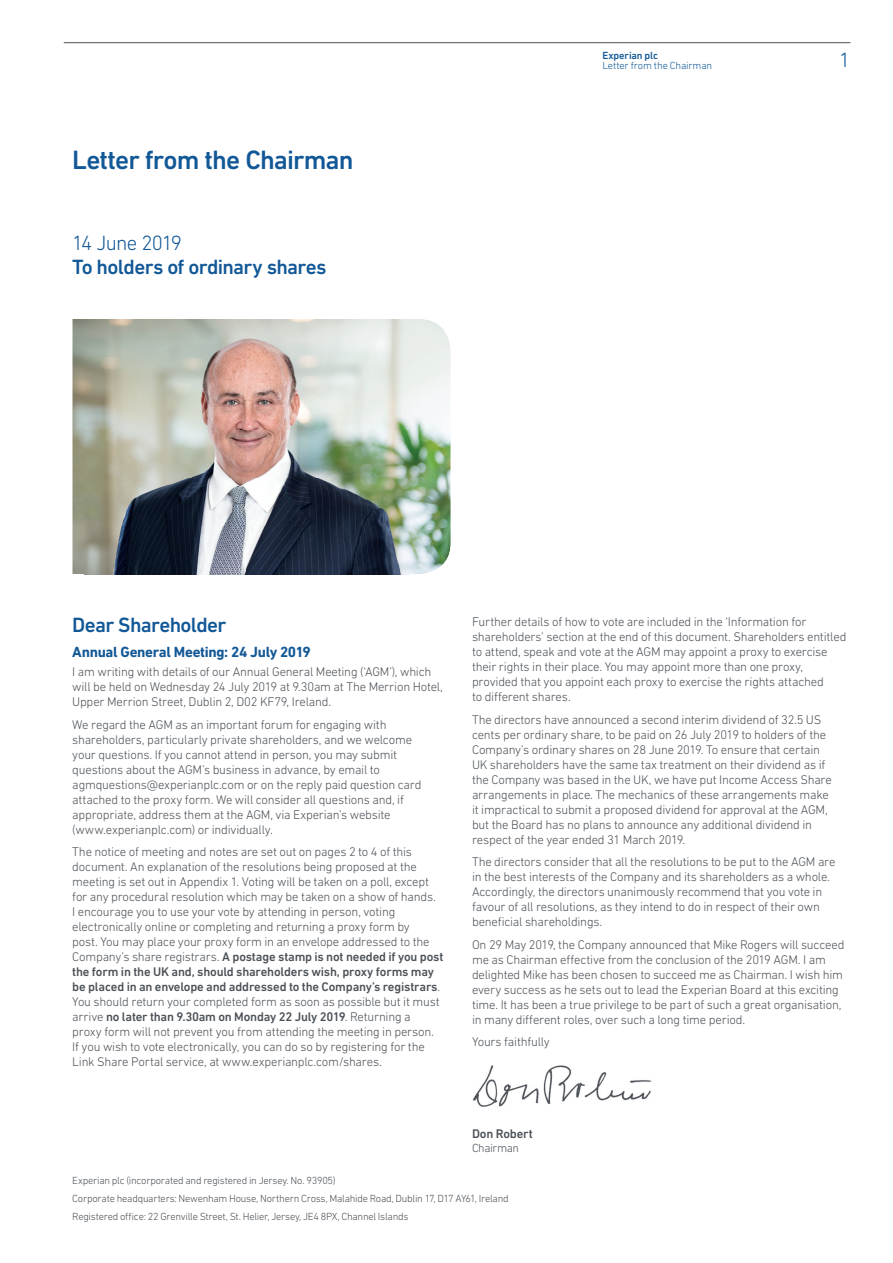
<style>
.page{position:relative;width:893px;height:1263px;background:#fff}
.page>*{position:absolute;margin:0;border:0;box-sizing:border-box;transform-origin:0 0}
.t1{font:500 27px "DIN Next W1 G";letter-spacing:-.03em;color:#125897}
.t2{font:500 21px "DIN Next W1 G";letter-spacing:-.03em;color:#125897}
.t3{font:300 21px "DIN Next W1 G";letter-spacing:-.04em;color:#125897}
.t4{font:700 15px "DIN Next W1 G";letter-spacing:-.025em;color:#125897}
.t5{font:300 12.75px/15px "DIN Next W1 G";letter-spacing:-.015em;color:#4b5157}
.t6{font:500 12.75px "DIN Next W1 G";letter-spacing:-.015em;color:#4b5157}
.t7{font:300 12px "DIN Next W1 G";letter-spacing:-.03em;color:#4b5157}
.t8{font:300 10.5px/18.5px "DIN Next W1 G";letter-spacing:-.025em;color:#4b5157}
.t9{font:300 10.5px "DIN Next W1 G";letter-spacing:-.015em;color:#125897}
.t10{font:500 10.5px "DIN Next W1 G";letter-spacing:-.01em;color:#125897}
.s1{font-weight:500}
</style>
<div class="page">
<hr style="left:64px;top:42px;width:786px;height:1px;background:#4b5157">
<img style="left:472px;top:1065px;width:179px;height:42px">
<img style="left:72px;top:319px;width:379px;height:255px">
<img style="left:84px;top:335px;width:324px;height:239px">
<h1 class="t1" style="left:72px;top:150px;width:283px">Letter from the Chairman</h1>
<h2 class="t3" style="left:72px;top:235px;width:111px">14 June 2019</h2>
<h2 class="t2" style="left:72px;top:259px;width:256px">To holders of ordinary shares</h2>
<p class="t10" style="left:602px;top:51px;width:57px">Experian plc</p>
<p class="t9" style="left:602px;top:62px;width:111px">Letter from the Chairman</p>
<h2 class="t3" style="left:839px;top:52px;width:13px">1</h2>
<h2 class="t2" style="left:72px;top:617px;width:156px">Dear Shareholder</h2>
<p class="t4" style="left:72px;top:646px;width:240px">Annual General Meeting: 24 July 2019</p>
<p class="t5" style="left:72px;top:666px;width:372px">I am writing with details of our Annual General Meeting (‘AGM’), which will be held on Wednesday 24 July 2019 at 9.30am at The Merrion Hotel,<br>Upper Merrion Street, Dublin 2, D02 KF79, Ireland.</p>
<p class="t5" style="left:72px;top:718px;width:351px">We regard the AGM as an important forum for engaging with shareholders, particularly private shareholders, and we welcome your questions. If you cannot attend in person, you may submit questions about the AGM’s business in advance, by email to agmquestions@experianplc.com or on the reply paid question card attached to the proxy form. We will consider all questions and, if appropriate, address them at the AGM, via Experian’s website (www.experianplc.com) or individually.</p>
<p class="t5" style="left:72px;top:846px;width:373px">The notice of meeting and notes are set out on pages 2 to 4 of this document. An explanation of the resolutions being proposed at the meeting is set out in Appendix 1. Voting will be taken on a poll, except for any procedural resolution which may be taken on a show of hands.<br>I encourage you to use your vote by attending in person, voting electronically online or completing and returning a proxy form by<br>post. You may place your proxy form in an envelope addressed to the Company’s share registrars. <span class="s1">A postage stamp is not needed if you post the form in the UK and, should shareholders wish, proxy forms may be placed in an envelope and addressed to the Company’s registrars</span>.<br>You should return your completed form as soon as possible but it must arrive <span class="s1">no later than 9.30am on Monday 22 July 2019</span>. Returning a proxy form will not prevent you from attending the meeting in person.<br>If you wish to vote electronically, you can do so by registering for the Link Share Portal service, at www.experianplc.com/shares.</p>
<p class="t5" style="left:472px;top:616px;width:376px">Further details of how to vote are included in the ‘Information for shareholders’ section at the end of this document. Shareholders entitled to attend, speak and vote at the AGM may appoint a proxy to exercise their rights in their place. You may appoint more than one proxy, provided that you appoint each proxy to exercise the rights attached<br>to different shares.</p>
<p class="t5" style="left:472px;top:713px;width:361px">The directors have announced a second interim dividend of 32.5 US cents per ordinary share, to be paid on 26 July 2019 to holders of the Company’s ordinary shares on 28 June 2019. To ensure that certain UK shareholders have the same tax treatment on their dividend as if the Company was based in the UK, we have put Income Access Share arrangements in place. The mechanics of these arrangements make it impractical to submit a proposed dividend for approval at the AGM, but the Board has no plans to announce any additional dividend in respect of the year ended 31 March 2019.</p>
<p class="t5" style="left:472px;top:856px;width:365px">The directors consider that all the resolutions to be put to the AGM are in the best interests of the Company and its shareholders as a whole.<br>Accordingly, the directors unanimously recommend that you vote in favour of all resolutions, as they intend to do in respect of their own beneficial shareholdings.</p>
<p class="t5" style="left:472px;top:938px;width:374px">On 29 May 2019, the Company announced that Mike Rogers will succeed me as Chairman effective from the conclusion of the 2019 AGM. I am delighted Mike has been chosen to succeed me as Chairman. I wish him every success as he sets out to lead the Experian Board at this exciting time. It has been a true privilege to be part of such a great organisation, in many different roles, over such a long time period.</p>
<p class="t5" style="left:472px;top:1036px;width:79px">Yours faithfully</p>
<p class="t6" style="left:472px;top:1129px;width:62px">Don Robert</p>
<p class="t7" style="left:472px;top:1143px;width:49px">Chairman</p>
<p class="t8" style="left:72px;top:1172px;width:438px">Experian plc (incorporated and registered in Jersey. No. 93905)<br>Corporate headquarters: Newenham House, Northern Cross, Malahide Road, Dublin 17, D17 AY61, Ireland<br>Registered office: 22 Grenville Street, St. Helier, Jersey, JE4 8PX, Channel Islands</p>
</div>
